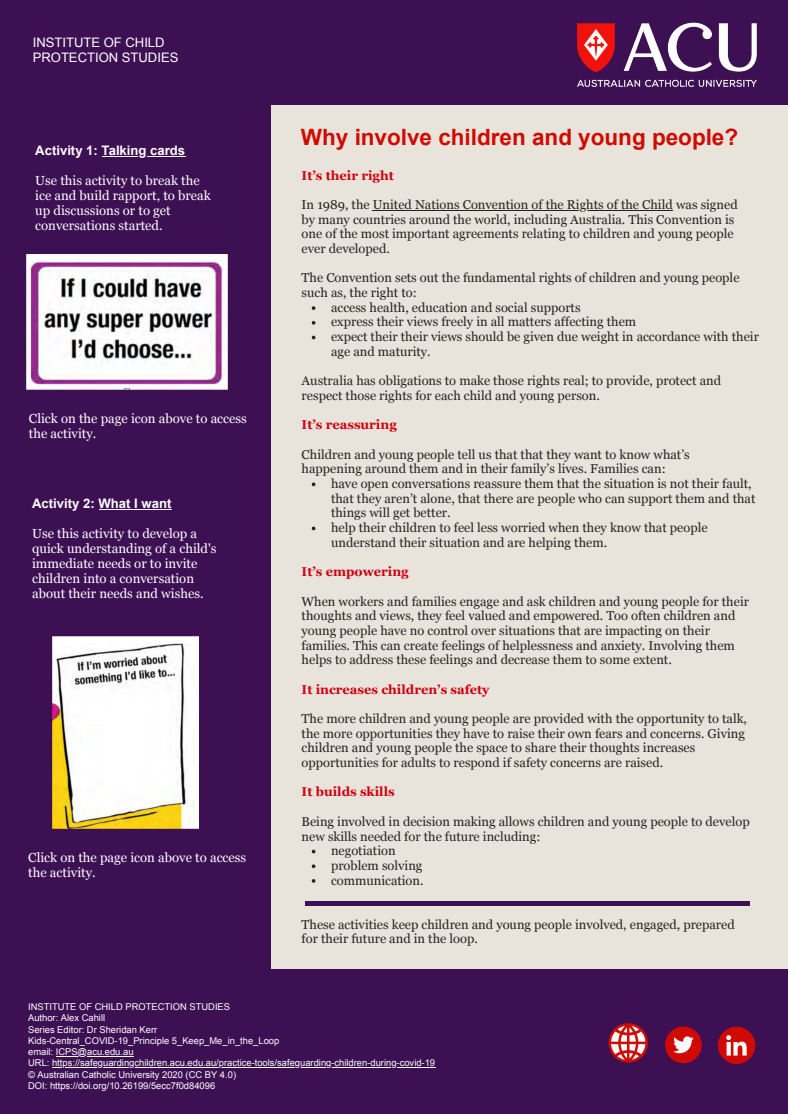
<style>
.page{position:relative;width:788px;height:1114px;background:#fff}
.page>*{position:absolute;margin:0;border:0;box-sizing:border-box;transform-origin:0 0}
.t1{font:700 22.5px "Arial";color:#d00a00}
.t2{font:13.12px/15px "Georgia";color:#fff}
.t3{font:700 13.12px "Arial";color:#fff}
.t4{font:13px/15.2px "Arial";color:#fff}
.t5{font:12.88px/14.6px "Georgia";color:#252320}
.t6{font:700 12.88px "Georgia";color:#cf000f}
.t7{font:9.38px/11.2px "Arial";color:#fff}
</style>
<div class="page">
<div style="left:0;top:0;width:788px;height:1113px;background:#3c1053"></div>
<div style="left:271px;top:94px;width:517px;height:874px;background:#e8e3db"></div>
<div style="left:0;top:0;width:787px;height:104px;background:#3c1053"></div>
<hr style="left:373px;top:210px;width:300px;height:1px;background:#252320">
<svg style="left:312px;top:306px;width:3px;height:4px"></svg>
<svg style="left:312px;top:321px;width:3px;height:4px"></svg>
<svg style="left:312px;top:482px;width:3px;height:4px"></svg>
<svg style="left:312px;top:526px;width:3px;height:4px"></svg>
<svg style="left:312px;top:864px;width:3px;height:4px"></svg>
<hr style="left:102px;top:156px;width:83px;height:1px;background:#fff">
<img style="left:558px;top:22px;width:217px;height:83px">
<hr style="left:56px;top:1056px;width:78px;height:1px;background:#fff">
<hr style="left:52px;top:1067px;width:383px;height:1px;background:#fff">
<svg style="left:665px;top:1026px;width:36px;height:37px"></svg>
<svg style="left:718px;top:1026px;width:37px;height:38px"></svg>
<svg style="left:608px;top:1023px;width:40px;height:39px"></svg>
<div style="left:305px;top:900px;width:174px;height:5px;background:#3c1053"></div>
<div style="left:479px;top:900px;width:173px;height:5px;background:#3c1053"></div>
<div style="left:652px;top:900px;width:97px;height:5px;background:#3c1053"></div>
<hr style="left:99px;top:509px;width:72px;height:1px;background:#fff">
<img style="left:26px;top:254px;width:201px;height:135px">
<img style="left:52px;top:637px;width:147px;height:191px">
<p class="t4" style="left:33px;top:35px;width:147px">INSTITUTE OF CHILD<br>PROTECTION STUDIES</p>
<p class="t3" style="left:35px;top:143px;width:151px">Activity 1: Talking cards</p>
<p class="t2" style="left:35px;top:173px;width:177px">Use this activity to break the ice and build rapport, to break up discussions or to get conversations started.</p>
<p class="t2" style="left:29px;top:411px;width:219px">Click on the page icon above to access the activity.</p>
<p class="t3" style="left:32px;top:496px;width:141px">Activity 2: What I want</p>
<p class="t2" style="left:32px;top:526px;width:186px">Use this activity to develop a quick understanding of a child's immediate needs or to invite children into a conversation about their needs and wishes.</p>
<p class="t2" style="left:28px;top:849px;width:219px">Click on the page icon above to access the activity.</p>
<h1 class="t1" style="left:301px;top:125px;width:438px">Why involve children and young people?</h1>
<p class="t6" style="left:301px;top:168px;width:94px">It’s their right</p>
<p class="t5" style="left:301px;top:197px;width:437px">In 1989, the United Nations Convention of the Rights of the Child was signed by many countries around the world, including Australia. This Convention is one of the most important agreements relating to children and young people ever developed.</p>
<p class="t5" style="left:301px;top:271px;width:439px">The Convention sets out the fundamental rights of children and young people such as, the right to:</p>
<p class="t5" style="left:331px;top:300px;width:429px">access health, education and social supports<br>express their views freely in all matters affecting them<br>expect their their views should be given due weight in accordance with their age and maturity.</p>
<p class="t5" style="left:301px;top:373px;width:421px">Australia has obligations to make those rights real; to provide, protect and respect those rights for each child and young person.</p>
<p class="t6" style="left:301px;top:417px;width:97px">It’s reassuring</p>
<p class="t5" style="left:301px;top:447px;width:389px">Children and young people tell us that that they want to know what’s happening around them and in their family’s lives. Families can:</p>
<p class="t5" style="left:331px;top:476px;width:426px">have open conversations reassure them that the situation is not their fault, that they aren’t alone, that there are people who can support them and that things will get better.<br>help their children to feel less worried when they know that people understand their situation and are helping them.</p>
<p class="t6" style="left:301px;top:564px;width:108px">It’s empowering</p>
<p class="t5" style="left:301px;top:594px;width:449px">When workers and families engage and ask children and young people for their thoughts and views, they feel valued and empowered. Too often children and young people have no control over situations that are impacting on their families. This can create feelings of helplessness and anxiety. Involving them helps to address these feelings and decrease them to some extent.</p>
<p class="t6" style="left:301px;top:682px;width:189px">It increases children’s safety</p>
<p class="t5" style="left:301px;top:711px;width:447px">The more children and young people are provided with the opportunity to talk, the more opportunities they have to raise their own fears and concerns. Giving children and young people the space to share their thoughts increases opportunities for adults to respond if safety concerns are raised.</p>
<p class="t6" style="left:301px;top:784px;width:94px">It builds skills</p>
<p class="t5" style="left:301px;top:814px;width:449px">Being involved in decision making allows children and young people to develop new skills needed for the future including:</p>
<p class="t5" style="left:331px;top:843px;width:94px">negotiation problem solving communication.</p>
<p class="t5" style="left:301px;top:917px;width:434px">These activities keep children and young people involved, engaged, prepared for their future and in the loop.</p>
<p class="t7" style="left:28px;top:1001px;width:408px">INSTITUTE OF CHILD PROTECTION STUDIES<br>Author: Alex Cahill<br>Series Editor: Dr Sheridan Kerr<br>Kids-Central_COVID-19_Principle 5_Keep_Me_in_the_Loop<br>email: ICPS@acu.edu.au<br>URL: https://safeguardingchildren.acu.edu.au/practice-tools/safeguarding-children-during-covid-19 © Australian Catholic University 2020 (CC BY 4.0)<br>DOI: https://doi.org/10.26199/5ecc7f0d84096</p>
</div>
